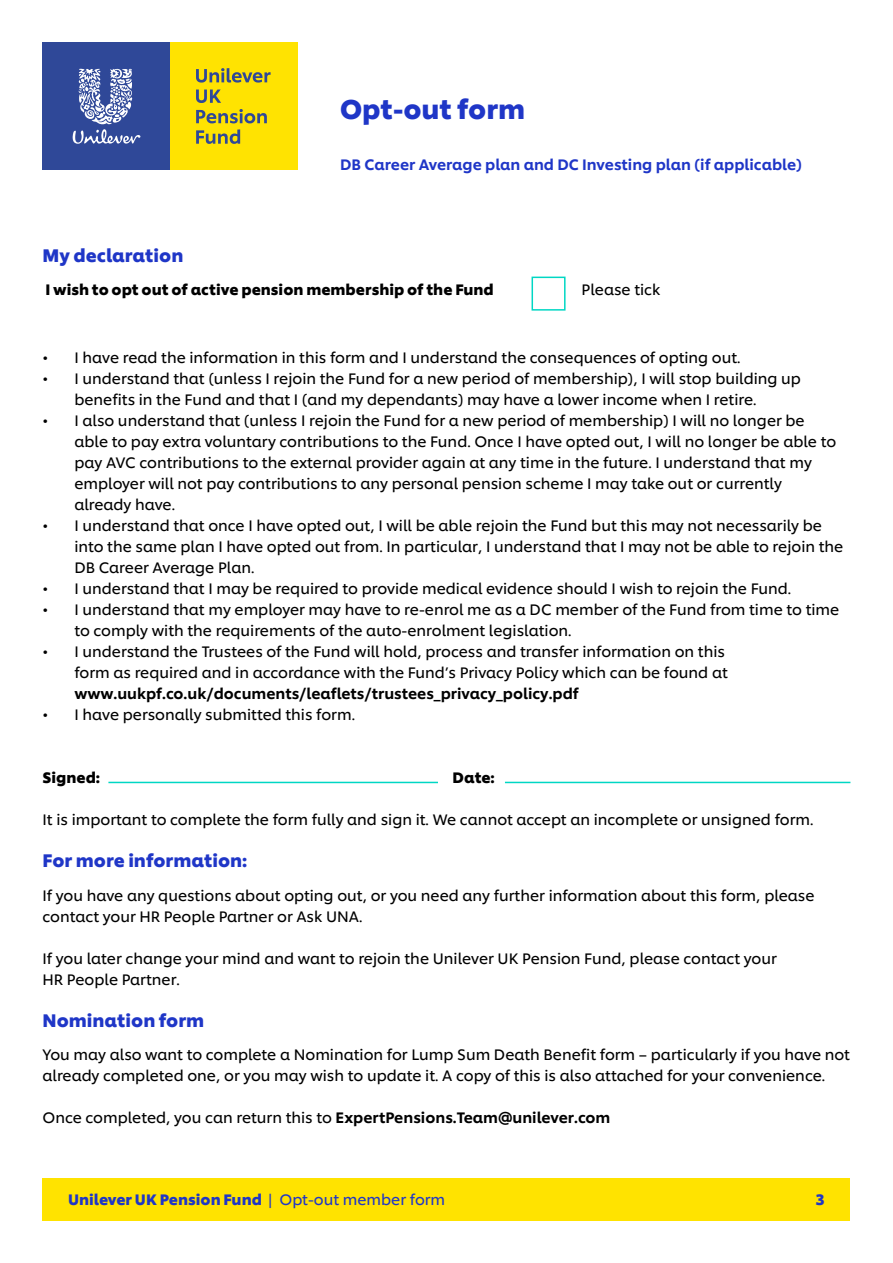
<style>
.page{position:relative;width:893px;height:1263px;background:#fff}
.page>*{position:absolute;margin:0;border:0;box-sizing:border-box;transform-origin:0 0}
.t1{font:700 27px "Unilever Shilling";color:#1f36c7}
.t2{font:700 18px "Unilever Shilling";color:#1f36c7}
.t3{font:15px/21px "Unilever Shilling";color:#000}
.t4{font:500 15px "Unilever Shilling";color:#000}
.t5{font:700 15px "Unilever Shilling";color:#000}
.t6{font:500 15px "Unilever Shilling";color:#1f36c7}
.t7{font:700 15px "Unilever Shilling";color:#1f36c7}
.s1{font-weight:500}
.s2{font-weight:400}
</style>
<div class="page">
<div style="left:43px;top:43px;width:127px;height:127px;background:#2f4898"></div>
<div style="left:170px;top:43px;width:128px;height:127px;background:#ffe301"></div>
<svg style="left:196px;top:129px;width:44px;height:15px"></svg>
<svg style="left:196px;top:109px;width:71px;height:14px"></svg>
<svg style="left:196px;top:89px;width:25px;height:14px"></svg>
<svg style="left:196px;top:68px;width:75px;height:15px"></svg>
<svg style="left:73px;top:69px;width:67px;height:75px"></svg>
<div style="left:43px;top:1178px;width:807px;height:42px;background:#ffe300"></div>
<div style="left:531px;top:277px;width:35px;height:34px;border:2px solid #00d7c4"></div>
<hr style="left:108px;top:782px;width:330px;height:1px;background:#00d7c4">
<hr style="left:505px;top:782px;width:345px;height:1px;background:#00d7c4">
<h1 class="t1" style="left:340px;top:88px;width:187px">Opt-out form</h1>
<p class="t6" style="left:340px;top:153px;width:464px">DB Career Average plan and DC Investing plan (if applicable)</p>
<p class="t2" style="left:43px;top:241px;width:142px">My declaration</p>
<p class="t5" style="left:45px;top:278px;width:450px">I wish to opt out of active pension membership of the Fund</p>
<p class="t3" style="left:581px;top:278px;width:80px">Please tick</p>
<p class="t3" style="left:43px;top:346px;width:700px">• I have read the information in this form and I understand the consequences of opting out.</p>
<p class="t3" style="left:74px;top:367px;width:728px;text-indent:-32px">• I understand that (unless I rejoin the Fund for a new period of membership), I will stop building up benefits in the Fund and that I (and my dependants) may have a lower income when I retire.</p>
<p class="t3" style="left:74px;top:409px;width:763px;text-indent:-32px">• I also understand that (unless I rejoin the Fund for a new period of membership) I will no longer be able to pay extra voluntary contributions to the Fund. Once I have opted out, I will no longer be able to pay AVC contributions to the external provider again at any time in the future. I understand that my employer will not pay contributions to any personal pension scheme I may take out or currently already have.</p>
<p class="t3" style="left:74px;top:514px;width:770px;text-indent:-32px">• I understand that once I have opted out, I will be able rejoin the Fund but this may not necessarily be into the same plan I have opted out from. In particular, I understand that I may not be able to rejoin the<br>DB Career Average Plan.</p>
<p class="t3" style="left:43px;top:577px;width:750px">• I understand that I may be required to provide medical evidence should I wish to rejoin the Fund.</p>
<p class="t3" style="left:74px;top:598px;width:766px;text-indent:-32px">• I understand that my employer may have to re-enrol me as a DC member of the Fund from time to time to comply with the requirements of the auto-enrolment legislation.</p>
<p class="t3" style="left:43px;top:640px;width:687px;text-align:right">• I understand the Trustees of the Fund will hold, process and transfer information on this form as required and in accordance with the Fund’s Privacy Policy which can be found at</p>
<p class="t4" style="left:74px;top:682px;width:506px">www.uukpf.co.uk/documents/leaflets/trustees_privacy_policy.pdf</p>
<p class="t3" style="left:43px;top:703px;width:314px">• I have personally submitted this form.</p>
<p class="t5" style="left:43px;top:766px;width:59px">Signed:</p>
<p class="t5" style="left:453px;top:766px;width:44px">Date:</p>
<p class="t3" style="left:43px;top:808px;width:772px">It is important to complete the form fully and sign it. We cannot accept an incomplete or unsigned form.</p>
<p class="t2" style="left:43px;top:846px;width:206px">For more information:</p>
<p class="t3" style="left:43px;top:883px;width:774px">If you have any questions about opting out, or you need any further information about this form, please contact your HR People Partner or Ask UNA.</p>
<p class="t3" style="left:43px;top:946px;width:736px">If you later change your mind and want to rejoin the Unilever UK Pension Fund, please contact your<br>HR People Partner.</p>
<p class="t2" style="left:43px;top:1006px;width:163px">Nomination form</p>
<p class="t3" style="left:43px;top:1043px;width:809px">You may also want to complete a Nomination for Lump Sum Death Benefit form – particularly if you have not already completed one, or you may wish to update it. A copy of this is also attached for your convenience.</p>
<p class="t3" style="left:43px;top:1106px;width:569px">Once completed, you can return this to <span class="s1">ExpertPensions.Team@unilever.com</span></p>
<p class="t7" style="left:68px;top:1187px;width:379px">Unilever UK Pension Fund <span class="s2">| Opt-out member form</span></p>
<p class="t7" style="left:816px;top:1187px;width:11px">3</p>
</div>
